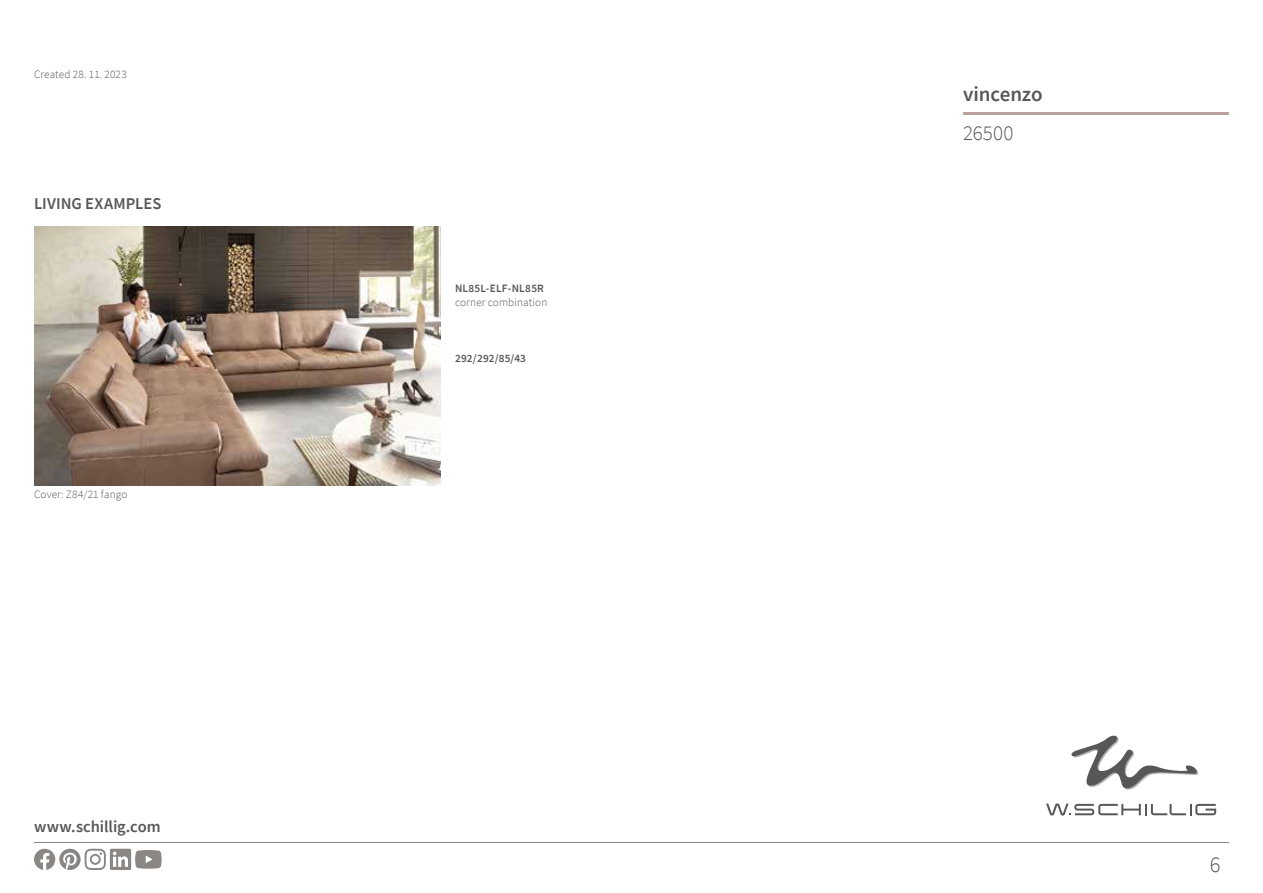
<style>
.page{position:relative;width:1263px;height:893px;background:#fff}
.page>*{position:absolute;margin:0;border:0;box-sizing:border-box;transform-origin:0 0}
.t1{font:300 22.5px "Source Sans Pro";color:#575756}
.t2{font:600 21px "Source Sans Pro";letter-spacing:-.01em;color:#575756}
.t3{font:300 21px "Source Sans Pro";letter-spacing:.005em;color:#575756}
.t4{font:600 16.5px "Source Sans Pro";color:#575756}
.t5{font:300 11.25px "Source Sans Pro";letter-spacing:.01em;color:#575756}
.t6{font:600 11.25px "Source Sans Pro";letter-spacing:.015em;color:#575756}
</style>
<div class="page">
<hr style="left:34px;top:842px;width:1195px;height:1px;background:#898684">
<hr style="left:963px;top:113px;width:266px;height:2px;background:#b8a29b">
<img style="left:34px;top:226px;width:406px;height:259px">
<svg style="left:34px;top:849px;width:128px;height:21px"></svg>
<svg style="left:1071px;top:736px;width:127px;height:54px"></svg>
<svg style="left:1046px;top:803px;width:170px;height:13px"></svg>
<p class="t5" style="left:34px;top:67px;width:94px">Created 28. 11. 2023</p>
<h3 class="t4" style="left:34px;top:193px;width:129px">LIVING EXAMPLES</h3>
<p class="t5" style="left:34px;top:488px;width:95px">Cover: Z84/21 fango</p>
<h3 class="t4" style="left:34px;top:816px;width:128px">www.schillig.com</h3>
<p class="t6" style="left:455px;top:281px;width:90px">NL85L-ELF-NL85R</p>
<p class="t5" style="left:455px;top:295px;width:94px">corner combination</p>
<p class="t6" style="left:455px;top:351px;width:73px">292/292/85/43</p>
<h2 class="t2" style="left:963px;top:80px;width:81px">vincenzo</h2>
<h2 class="t3" style="left:963px;top:120px;width:52px">26500</h2>
<h1 class="t1" style="left:1210px;top:850px;width:12px">6</h1>
</div>
